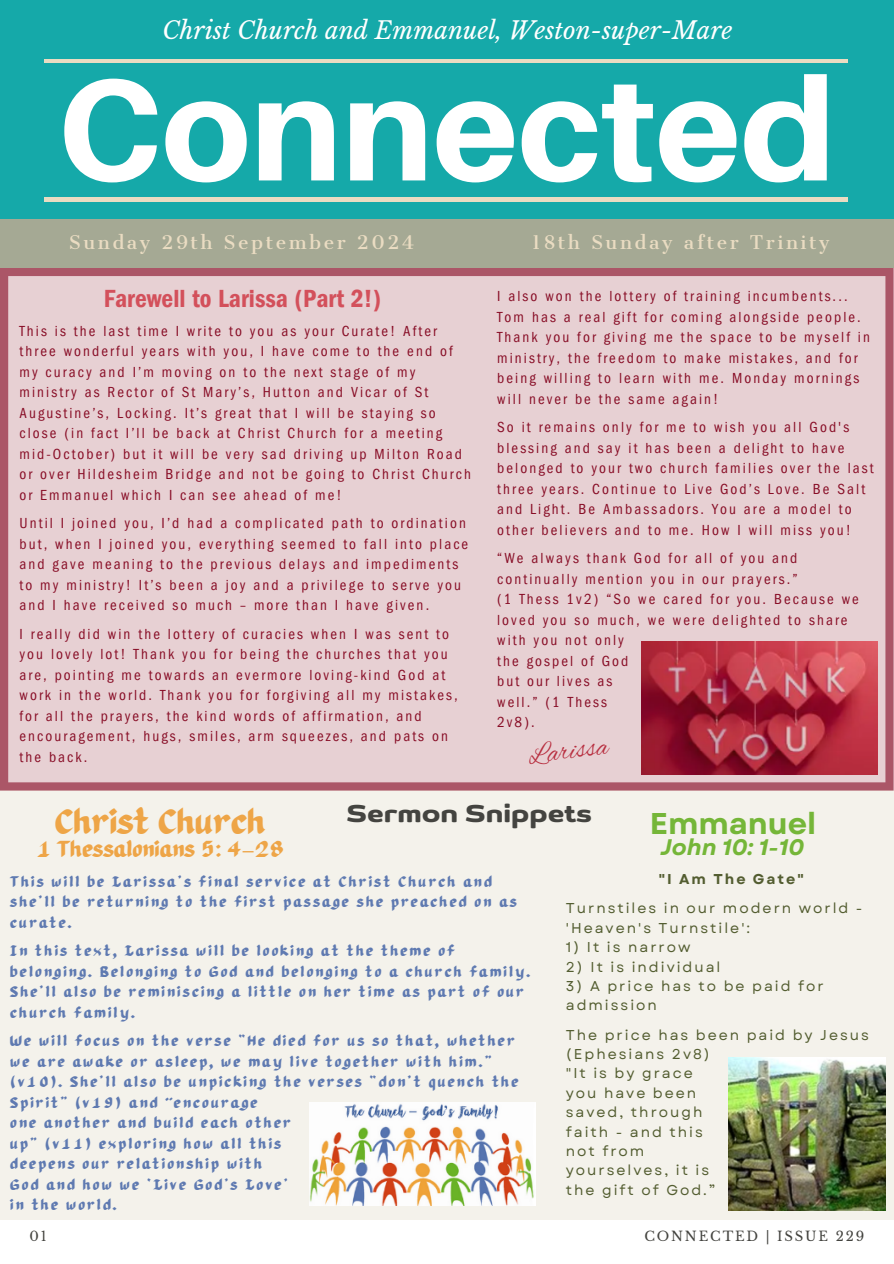
<style>
.page{position:relative;width:894px;height:1264px;background:#fff}
.page>*{position:absolute;margin:0;border:0;box-sizing:border-box;transform-origin:0 0}
.t1{font:800 144.6px "Aileron";color:#fff}
.t2{font:34.5px "LLKARATULA";color:#eea547}
.t3{font:700 30px "Garet";color:#75b638}
.t4{font:28.2px "Alex Brush";color:#b82f40}
.t5{font:27px "Dumondi Bo Ex";color:#444440}
.t6{font:25.5px "Franklin Gothic LT Pro Dm Cn";color:#d3505b}
.t7{font:italic 24px "Libre Baskerville";color:#fff}
.t8{font:22.5px "LLKARATULA";color:#eea547}
.t9{font:italic 700 22.5px "Garet";color:#75b638}
.t10{font:18px "Cantata One";letter-spacing:.14em;color:#eadcc2}
.t11{font:condensed 15px/20.5px "Franklin Gothic LT Pro";letter-spacing:.14em;color:#880d26}
.t12{font:15px/20.5px "LLKARATULA";letter-spacing:.14em;color:#5f7ab1}
.t13{font:14.25px/19.4px "Garet";letter-spacing:.14em;color:#535d30}
.t14{font:700 14.25px "Garet";letter-spacing:.14em;color:#535d30}
.t15{font:13.2px "Libre Baskerville";letter-spacing:.14em;color:#444440}
</style>
<div class="page">
<div style="left:0;top:0;width:893px;height:219px;background:#15a9a9"></div>
<hr style="left:45px;top:59px;width:802px;height:4px;background:#eadcc2">
<hr style="left:45px;top:198px;width:802px;height:3px;background:#eadcc2">
<div style="left:0;top:219px;width:893px;height:49px;background:#a5a994"></div>
<div style="left:0;top:790px;width:893px;height:430px;background:#f4f2eb"></div>
<div style="left:0;top:268px;width:893px;height:522px;background:#e7d0d3"></div>
<img style="left:641px;top:641px;width:235px;height:133px">
<img style="left:309px;top:1102px;width:227px;height:103px">
<img style="left:728px;top:1057px;width:156px;height:153px">
<p class="t7" style="left:162px;top:16px;width:571px">Christ Church and Emmanuel, Weston-super-Mare</p>
<h6 class="t1" style="left:57px;top:40px;width:779px">Connected</h6>
<p class="t10" style="left:69px;top:231px;width:346px">Sunday 29th September 2024</p>
<p class="t10" style="left:531px;top:231px;width:299px">18th Sunday after Trinity</p>
<p class="t6" style="left:104px;top:289px;width:279px">Farewell to Larissa (Part 2!)</p>
<p class="t11" style="left:19px;top:322px;width:434px">This is the last time I write to you as your Curate! After three wonderful years with you, I have come to the end of</p>
<p class="t11" style="left:19px;top:363px;width:397px">my curacy and I’m moving on to the next stage of my</p>
<p class="t11" style="left:19px;top:384px;width:453px">ministry as Rector of St Mary’s, Hutton and Vicar of St Augustine’s, Locking. It’s great that I will be staying so close (in fact I’ll be back at Christ Church for a meeting mid-October) but it will be very sad driving up Milton Road or over Hildesheim Bridge and not be going to Christ Church or Emmanuel which I can see ahead of me!</p>
<p class="t11" style="left:19px;top:515px;width:450px">Until I joined you, I’d had a complicated path to ordination but, when I joined you, everything seemed to fall into place and gave meaning to the previous delays and impediments</p>
<p class="t11" style="left:19px;top:576px;width:443px">to my ministry! It’s been a joy and a privilege to serve you and I have received so much – more than I have given.</p>
<p class="t11" style="left:19px;top:625px;width:439px">I really did win the lottery of curacies when I was sent to you lovely lot! Thank you for being the churches that you are, pointing me towards an evermore loving-kind God at work in the world. Thank you for forgiving all my mistakes, for all the prayers, the kind words of affirmation, and encouragement, hugs, smiles, arm squeezes, and pats on</p>
<p class="t11" style="left:19px;top:748px;width:69px">the back.</p>
<p class="t11" style="left:497px;top:288px;width:352px">I also won the lottery of training incumbents...</p>
<p class="t11" style="left:497px;top:308px;width:374px">Tom has a real gift for coming alongside people.<br>Thank you for giving me the space to be myself in ministry, the freedom to make mistakes, and for being willing to learn with me. Monday mornings will never be the same again!</p>
<p class="t11" style="left:497px;top:419px;width:378px">So it remains only for me to wish you all God's blessing and say it has been a delight to have belonged to your two church families over the last three years. Continue to Live God’s Love. Be Salt and Light. Be Ambassadors. You are a model to other believers and to me. How I will miss you!</p>
<p class="t11" style="left:497px;top:550px;width:302px">“We always thank God for all of you and continually mention you in our prayers.”</p>
<p class="t11" style="left:497px;top:591px;width:363px">(1 Thess 1v2) “So we cared for you. Because we loved you so much, we were delighted to share with you not only</p>
<p class="t11" style="left:497px;top:652px;width:133px">the gospel of God</p>
<p class="t11" style="left:497px;top:673px;width:117px">but our lives as</p>
<p class="t11" style="left:497px;top:693px;width:111px">well.” (1 Thess</p>
<p class="t11" style="left:497px;top:714px;width:39px">2v8).</p>
<p class="t4" style="left:526px;top:739px;width:81px;rotate:-7deg">Larissa</p>
<h4 class="t5" style="left:346px;top:796px;width:247px">Sermon Snippets</h4>
<h3 class="t2" style="left:55px;top:805px;width:212px">Christ Church</h3>
<h2 class="t8" style="left:37px;top:838px;width:249px">1 Thessalonians 5: 4–28</h2>
<h3 class="t3" style="left:649px;top:801px;width:168px">Emmanuel</h3>
<p class="t9" style="left:660px;top:830px;width:145px">John 10: 1-10</p>
<p class="t14" style="left:658px;top:868px;width:146px">"I Am The Gate"</p>
<p class="t13" style="left:565px;top:898px;width:298px">Turnstiles in our modern world - 'Heaven's Turnstile':</p>
<p class="t13" style="left:565px;top:937px;width:126px">1) It is narrow</p>
<p class="t13" style="left:565px;top:956px;width:156px">2) It is individual</p>
<p class="t13" style="left:565px;top:976px;width:259px">3) A price has to be paid for admission</p>
<p class="t13" style="left:565px;top:1025px;width:304px">The price has been paid by Jesus (Ephesians 2v8)</p>
<p class="t13" style="left:565px;top:1063px;width:128px">"It is by grace</p>
<p class="t13" style="left:565px;top:1083px;width:132px">you have been</p>
<p class="t13" style="left:565px;top:1102px;width:138px">saved, through</p>
<p class="t13" style="left:565px;top:1121px;width:138px">faith - and this</p>
<p class="t13" style="left:565px;top:1141px;width:80px">not from</p>
<p class="t13" style="left:565px;top:1160px;width:145px">yourselves, it is</p>
<p class="t13" style="left:565px;top:1180px;width:151px">the gift of God.”</p>
<p class="t12" style="left:10px;top:871px;width:508px">This will be Larissa’s final service at Christ Church and she’ll be returning to the first passage she preached on as curate.</p>
<p class="t12" style="left:10px;top:941px;width:521px">In this text, Larissa will be looking at the theme of belonging. Belonging to God and belonging to a church family.<br>She’ll also be reminiscing a little on her time as part of our church family.</p>
<p class="t12" style="left:10px;top:1031px;width:509px">We will focus on the verse “He died for us so that, whether we are awake or asleep, we may live together with him.” (v10). She’ll also be unpicking the verses “don’t quench the Spirit” (v19) and "encourage</p>
<p class="t12" style="left:10px;top:1113px;width:282px">one another and build each other</p>
<h5 class="t12" style="left:10px;top:1133px;width:272px">up” (v11) exploring how all this</h5>
<p class="t12" style="left:10px;top:1154px;width:253px">deepens our relationship with</p>
<p class="t12" style="left:10px;top:1174px;width:279px">God and how we ‘Live God’s Love’</p>
<p class="t12" style="left:10px;top:1195px;width:108px">in the world.</p>
<p class="t15" style="left:29px;top:1228px;width:19px">01</p>
<p class="t15" style="left:644px;top:1228px;width:221px">CONNECTED | ISSUE 229</p>
</div>
